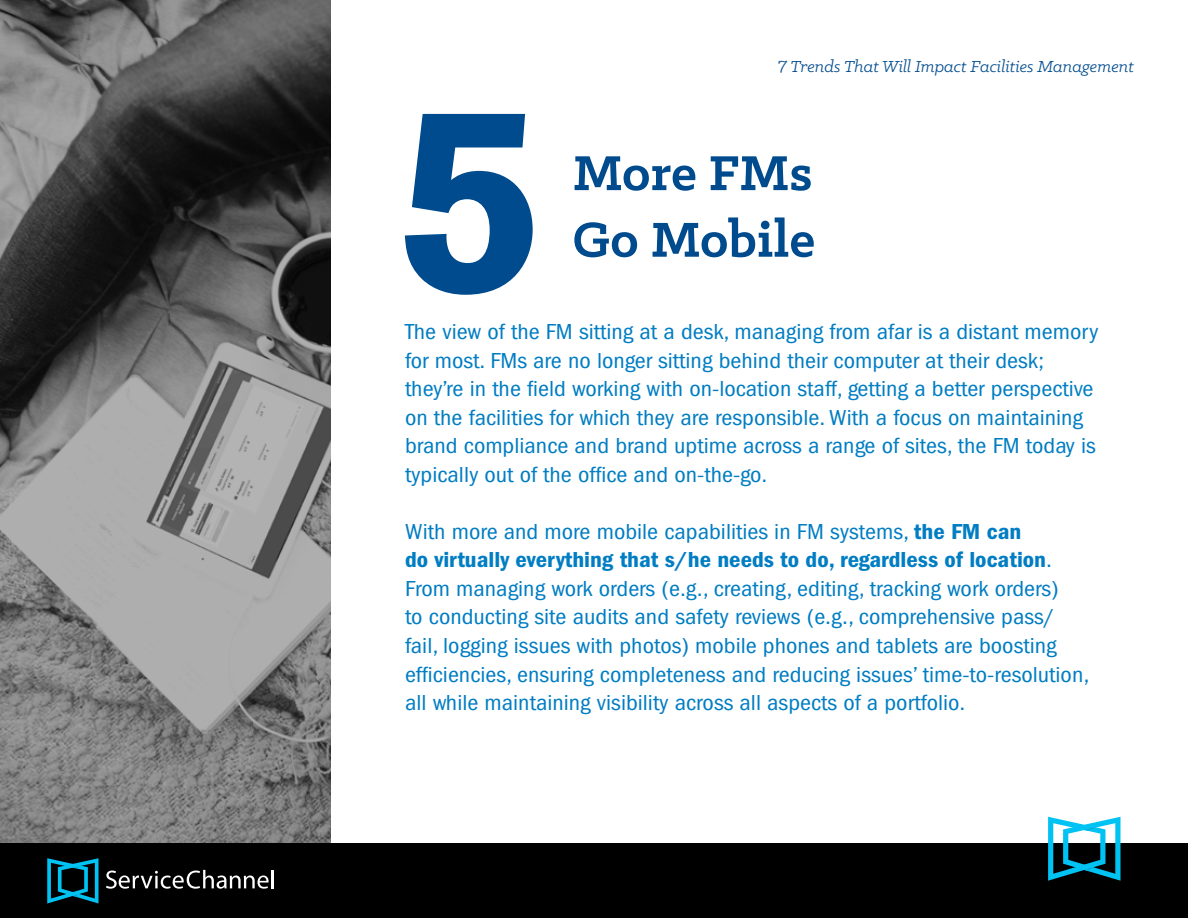
<style>
.page{position:relative;width:1188px;height:918px;background:#fff}
.page>*{position:absolute;margin:0;border:0;box-sizing:border-box;transform-origin:0 0}
.t1{font:700 262.5px "Akzidenz Grotesk BE";color:#004b8d}
.t2{font:700 55.5px/66.6px "Klinic Slab";color:#004b8d}
.t3{font:condensed 22.5px/28.5px "ITC Franklin Gothic Std";color:#007dc3;scale:1.1 1}
.t4{font:22.5px "ITC Franklin Gothic Std Dm Cd";color:#007dc3;scale:1.1 1}
.t5{font:italic 18px "Klinic Slab";color:#004b8d}
.s1{font-size:19.5px}
.s2{font-family:"ITC Franklin Gothic Std Dm Cd";font-stretch:normal}
.s3{font-family:"ITC Franklin Gothic Std";font-stretch:condensed}
</style>
<div class="page">
<svg style="left:0;top:0;width:331px;height:844px;background:#707070"></svg>
<div style="left:0;top:844px;width:1188px;height:74px;background:#000"></div>
<svg style="left:47px;top:858px;width:52px;height:46px"></svg>
<svg style="left:106px;top:870px;width:168px;height:19px"></svg>
<svg style="left:1048px;top:817px;width:72px;height:64px"></svg>
<h1 class="t1" style="left:398px;top:48px;width:149px">5</h1>
<p class="t5" style="left:778px;top:55px;width:358px"><span class="s1">7</span> Trends That Will Impact Facilities Management</p>
<h2 class="t2" style="left:572px;top:138px;width:244px">More FMs<br>Go Mobile</h2>
<p class="t3" style="left:405px;top:318px;width:632px">The view of the FM sitting at a desk, managing from afar is a distant memory for most. FMs are no longer sitting behind their computer at their desk; they’re in the field working with on-location staff, getting a better perspective on the facilities for which they are responsible. With a focus on maintaining brand compliance and brand uptime across a range of sites, the FM today is typically out of the office and on-the-go.</p>
<p class="t3" style="left:405px;top:517px;width:562px">With more and more mobile capabilities in FM systems, <span class="s2">the FM can</span></p>
<p class="t4" style="left:405px;top:547px;width:590px">do virtually everything that s/he needs to do, regardless of location<span class="s3">.</span></p>
<p class="t3" style="left:405px;top:574px;width:624px">From managing work orders (e.g., creating, editing, tracking work orders)<br>to conducting site audits and safety reviews (e.g., comprehensive pass/ fail, logging issues with photos) mobile phones and tablets are boosting efficiencies, ensuring completeness and reducing issues’ time-to-resolution, all while maintaining visibility across all aspects of a portfolio.</p>
</div>
